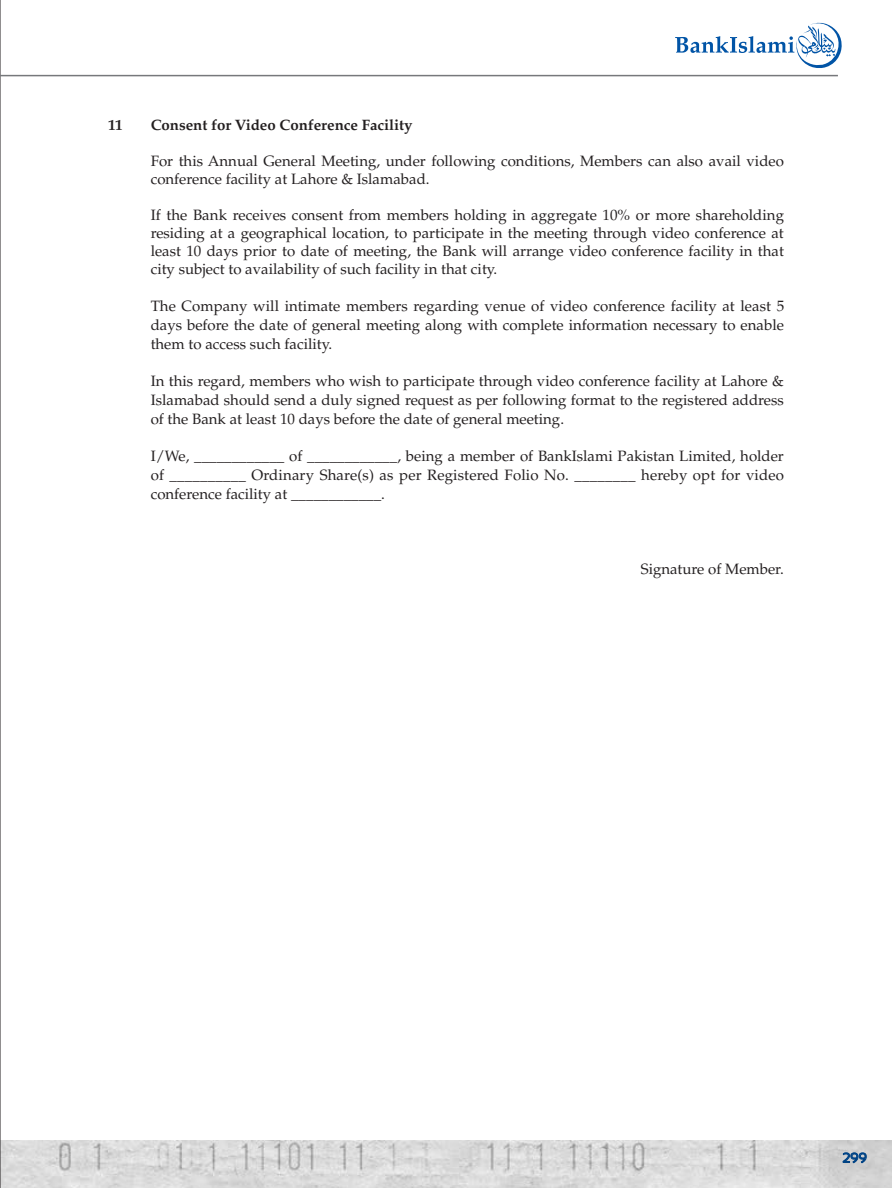
<style>
.page{position:relative;width:892px;height:1188px;background:#fff}
.page>*{position:absolute;margin:0;border:0;box-sizing:border-box;transform-origin:0 0}
.t1{font:15px/18.8px "Palatino";color:#231f20;text-align:justify}
.t2{font:700 15px "Palatino";color:#231f20}
.t3{font:13.5px "Sansation";color:#0154a6}
</style>
<div class="page">
<img style="left:1px;top:1141px;width:890px;height:47px">
<hr style="left:0;top:0;width:1px;height:1188px;background:#231f20">
<svg style="left:842px;top:1153px;width:24px;height:10px"></svg>
<svg style="left:675px;top:23px;width:166px;height:45px"></svg>
<hr style="left:0;top:75px;width:837px;height:1px;background:#76787b">
<p class="t2" style="left:108px;top:112px;width:16px">11</p>
<p class="t2" style="left:151px;top:112px;width:263px">Consent for Video Conference Facility</p>
<p class="t1" style="left:151px;top:152px;width:634px;line-height:18px">For this Annual General Meeting, under following conditions, Members can also avail video conference facility at Lahore &amp; Islamabad.</p>
<p class="t1" style="left:151px;top:206px;width:634px;line-height:18px">If the Bank receives consent from members holding in aggregate 10% or more shareholding residing at a geographical location, to participate in the meeting through video conference at least 10 days prior to date of meeting, the Bank will arrange video conference facility in that city subject to availability of such facility in that city.</p>
<p class="t1" style="left:151px;top:297px;width:634px">The Company will intimate members regarding venue of video conference facility at least 5 days before the date of general meeting along with complete information necessary to enable them to access such facility.</p>
<p class="t1" style="left:151px;top:372px;width:634px">In this regard, members who wish to participate through video conference facility at Lahore &amp; Islamabad should send a duly signed request as per following format to the registered address of the Bank at least 10 days before the date of general meeting.</p>
<p class="t1" style="left:151px;top:447px;width:634px">I/We, ____________ of ____________, being a member of BankIslami Pakistan Limited, holder of __________ Ordinary Share(s) as per Registered Folio No. ________ hereby opt for video conference facility at ____________.</p>
<p class="t1" style="left:640px;top:559px;width:144px">Signature of Member.</p>
<p class="t3" style="left:842px;top:1150px;width:26px">299</p>
</div>
